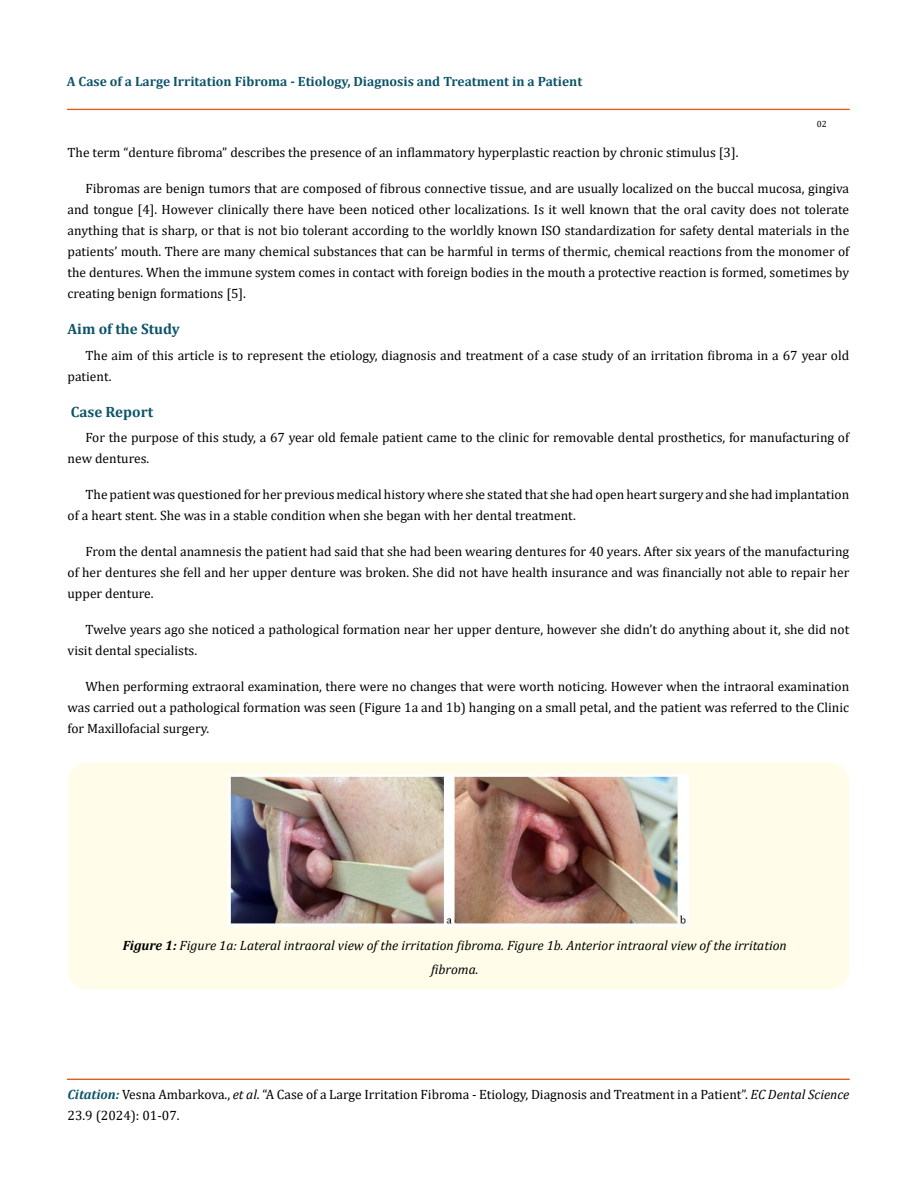
<style>
.page{position:relative;width:917px;height:1188px;background:#fff}
.page>*{position:absolute;margin:0;border:0;box-sizing:border-box;transform-origin:0 0}
.t1{font:700 15px "Cambria";color:#0e546a}
.t2{font:13.5px/21px "Cambria";color:#000}
.t3{font:italic 13.5px/24px "Cambria";color:#000;text-align:center}
.t4{font:700 13.5px "Cambria";color:#0e546a}
.t5{font:9px "Cambria";color:#000}
.s1{font-weight:700}
.s2{font-weight:700;font-style:italic;color:#0e546a}
.s3{font-style:italic}
</style>
<div class="page">
<div style="left:67px;top:109px;width:782px;height:1px;border:1px solid #e05d1a"></div>
<div style="left:67px;top:1079px;width:782px;height:1px;border:1px solid #e05d1a"></div>
<div style="left:68px;top:763px;width:781px;height:226px;background:#fffde9;border-radius:19px"></div>
<img style="left:228px;top:774px;width:460px;height:153px">
<p class="t4" style="left:67px;top:72px;width:517px">A Case of a Large Irritation Fibroma - Etiology, Diagnosis and Treatment in a Patient</p>
<p class="t5" style="left:816px;top:118px;width:11px">02</p>
<p class="t2" style="left:68px;top:142px;width:672px">The term “denture fibroma” describes the presence of an inflammatory hyperplastic reaction by chronic stimulus [3].</p>
<p class="t2" style="left:68px;top:178px;width:783px;text-align:justify;text-indent:18px">Fibromas are benign tumors that are composed of fibrous connective tissue, and are usually localized on the buccal mucosa, gingiva and tongue [4]. However clinically there have been noticed other localizations. Is it well known that the oral cavity does not tolerate anything that is sharp, or that is not bio tolerant according to the worldly known ISO standardization for safety dental materials in the patients’ mouth. There are many chemical substances that can be harmful in terms of thermic, chemical reactions from the monomer of the dentures. When the immune system comes in contact with foreign bodies in the mouth a protective reaction is formed, sometimes by creating benign formations [5].</p>
<p class="t1" style="left:68px;top:318px;width:114px">Aim of the Study</p>
<p class="t2" style="left:68px;top:344px;width:783px;text-indent:18px">The aim of this article is to represent the etiology, diagnosis and treatment of a case study of an irritation fibroma in a 67 year old patient.</p>
<p class="t1" style="left:71px;top:401px;width:84px">Case Report</p>
<p class="t2" style="left:68px;top:427px;width:783px;text-indent:18px">For the purpose of this study, a 67 year old female patient came to the clinic for removable dental prosthetics, for manufacturing of new dentures.</p>
<p class="t2" style="left:68px;top:484px;width:783px;text-indent:18px">The patient was questioned for her previous medical history where she stated that she had open heart surgery and she had implantation of a heart stent. She was in a stable condition when she began with her dental treatment.</p>
<p class="t2" style="left:68px;top:541px;width:783px;text-align:justify;text-indent:18px">From the dental anamnesis the patient had said that she had been wearing dentures for 40 years. After six years of the manufacturing of her dentures she fell and her upper denture was broken. She did not have health insurance and was financially not able to repair her upper denture.</p>
<p class="t2" style="left:68px;top:619px;width:783px;text-indent:18px">Twelve years ago she noticed a pathological formation near her upper denture, however she didn’t do anything about it, she did not visit dental specialists.</p>
<p class="t2" style="left:68px;top:676px;width:783px;text-align:justify;text-indent:18px">When performing extraoral examination, there were no changes that were worth noticing. However when the intraoral examination was carried out a pathological formation was seen (Figure 1a and 1b) hanging on a small petal, and the patient was referred to the Clinic for Maxillofacial surgery.</p>
<p class="t3" style="left:123px;top:932px;width:665px"><span class="s1">Figure 1:</span> Figure 1a: Lateral intraoral view of the irritation fibroma. Figure 1b. Anterior intraoral view of the irritation fibroma.</p>
<p class="t2" style="left:68px;top:1084px;width:783px"><span class="s2">Citation:</span> Vesna Ambarkova., <span class="s3">et al</span>. “A Case of a Large Irritation Fibroma - Etiology, Diagnosis and Treatment in a Patient”. <span class="s3">EC Dental Science<br></span>23.9 (2024): 01-07.</p>
</div>
